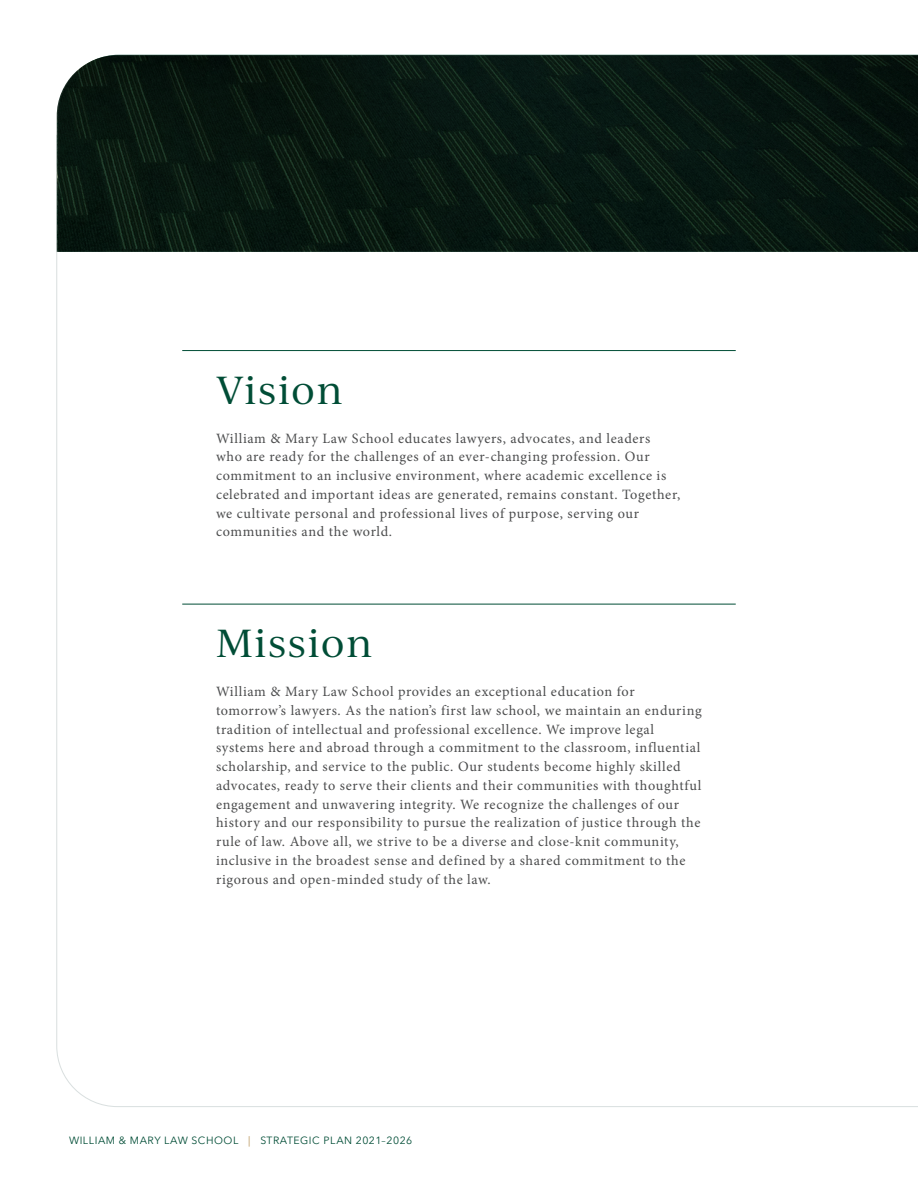
<style>
.page{position:relative;width:918px;height:1188px;background:#fff}
.page>*{position:absolute;margin:0;border:0;box-sizing:border-box;transform-origin:0 0}
.t1{font:37.5px "Ivy Journal";letter-spacing:.045em;color:#004d36}
.Body_Copy{font:14.25px/18.8px "Minion Pro";letter-spacing:.045em;color:#4b4c4d}
.t2{font:10.5px "Avenir Next";letter-spacing:.05em;color:#004d36}
.s1{color:#b79256}
</style>
<div class="page">
<hr style="left:182px;top:350px;width:554px;height:1px;background:#004d36">
<hr style="left:182px;top:604px;width:554px;height:1px;background:#004d36">
<svg style="left:58px;top:55px;width:860px;height:197px;fill:#071710"></svg>
<p class="t1" style="left:216px;top:363px;width:128px">Vision</p>
<p class="Body_Copy" style="left:216px;top:429px;width:466px">William &amp; Mary Law School educates lawyers, advocates, and leaders<br>who are ready for the challenges of an ever-changing profession. Our commitment to an inclusive environment, where academic excellence is celebrated and important ideas are generated, remains constant. Together, we cultivate personal and professional lives of purpose, serving our communities and the world.</p>
<p class="t1" style="left:216px;top:617px;width:158px">Mission</p>
<p class="Body_Copy" style="left:216px;top:682px;width:487px">William &amp; Mary Law School provides an exceptional education for tomorrow’s lawyers. As the nation’s first law school, we maintain an enduring tradition of intellectual and professional excellence. We improve legal systems here and abroad through a commitment to the classroom, influential scholarship, and service to the public. Our students become highly skilled advocates, ready to serve their clients and their communities with thoughtful engagement and unwavering integrity. We recognize the challenges of our history and our responsibility to pursue the realization of justice through the rule of law. Above all, we strive to be a diverse and close-knit community, inclusive in the broadest sense and defined by a shared commitment to the rigorous and open-minded study of the law.</p>
<p class="t2" style="left:69px;top:1132px;width:345px">WILLIAM &amp; MARY LAW SCHOOL <span class="s1">|</span> STRATEGIC PLAN 2021–2026</p>
</div>
